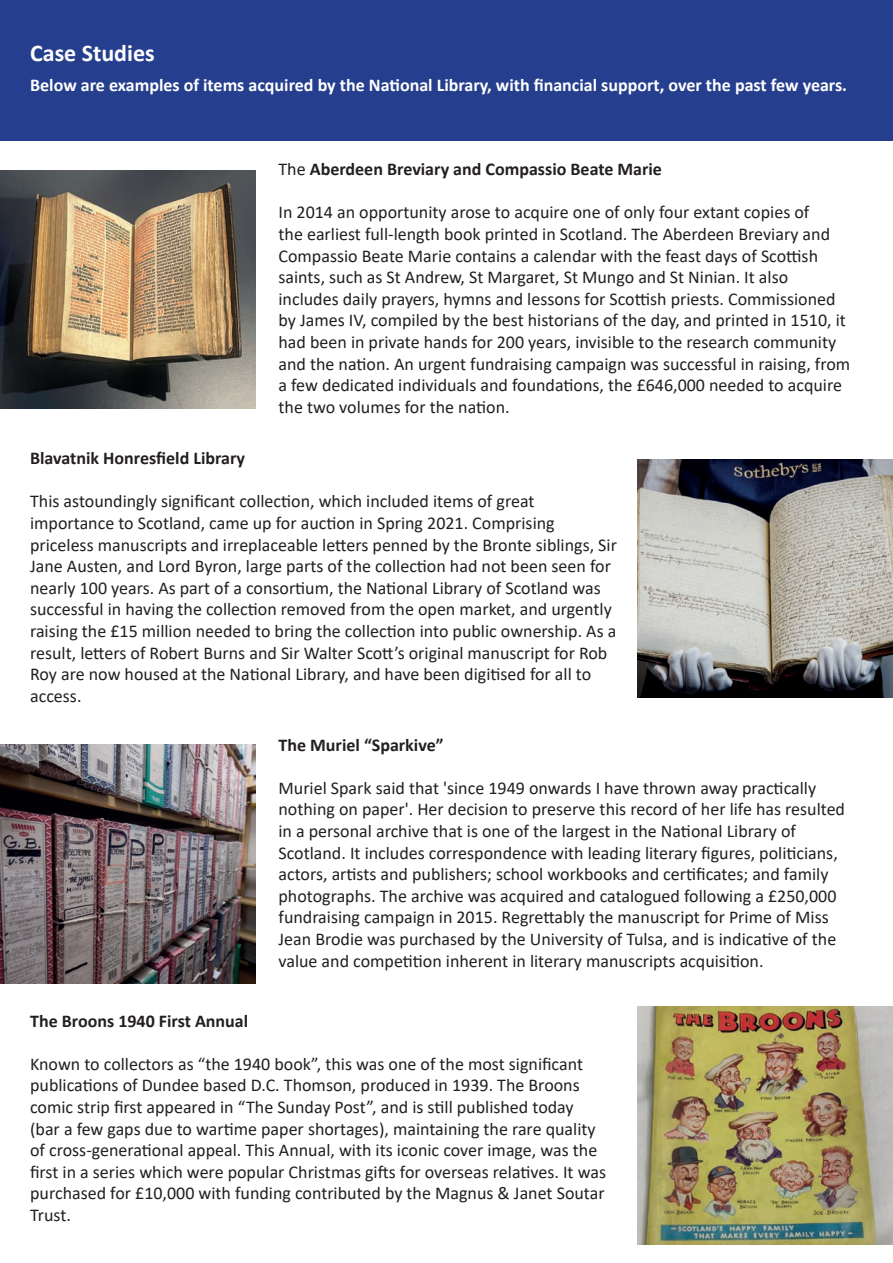
<style>
.page{position:relative;width:893px;height:1263px;background:#fff}
.page>*{position:absolute;margin:0;border:0;box-sizing:border-box;transform-origin:0 0}
.t1{font:700 24px "Calibri";color:#fff}
.t2{font:18px/21.6px "Calibri";color:#231f20}
.t3{font:700 18px "Calibri";color:#231f20}
.t4{font:700 18px "Calibri";color:#fff}
.s1{font-weight:400}
</style>
<div class="page">
<img style="left:0;top:171px;width:255px;height:238px">
<img style="left:638px;top:460px;width:255px;height:238px">
<img style="left:0;top:745px;width:255px;height:238px">
<img style="left:638px;top:1006px;width:255px;height:239px">
<div style="left:0;top:0;width:893px;height:140px;background:#253f8e"></div>
<h1 class="t1" style="left:30px;top:36px;width:126px">Case Studies</h1>
<p class="t4" style="left:30px;top:73px;width:818px">Below are examples of items acquired by the National Library, with financial support, over the past few years.</p>
<p class="t3" style="left:279px;top:156px;width:385px"><span class="s1">The</span> Aberdeen Breviary and Compassio Beate Marie</p>
<p class="t2" style="left:279px;top:201px;width:573px">In 2014 an opportunity arose to acquire one of only four extant copies of<br>the earliest full-length book printed in Scotland. The Aberdeen Breviary and Compassio Beate Marie contains a calendar with the feast days of Scottish saints, such as St Andrew, St Margaret, St Mungo and St Ninian. It also includes daily prayers, hymns and lessons for Scottish priests. Commissioned by James IV, compiled by the best historians of the day, and printed in 1510, it had been in private hands for 200 years, invisible to the research community and the nation. An urgent fundraising campaign was successful in raising, from a few dedicated individuals and foundations, the £646,000 needed to acquire the two volumes for the nation.</p>
<p class="t3" style="left:30px;top:446px;width:216px">Blavatnik Honresfield Library</p>
<p class="t2" style="left:30px;top:490px;width:588px">This astoundingly significant collection, which included items of great importance to Scotland, came up for auction in Spring 2021. Comprising priceless manuscripts and irreplaceable letters penned by the Bronte siblings, Sir Jane Austen, and Lord Byron, large parts of the collection had not been seen for nearly 100 years. As part of a consortium, the National Library of Scotland was successful in having the collection removed from the open market, and urgently raising the £15 million needed to bring the collection into public ownership. As a result, letters of Robert Burns and Sir Walter Scott’s original manuscript for Rob Roy are now housed at the National Library, and have been digitised for all to access.</p>
<p class="t3" style="left:279px;top:732px;width:167px">The Muriel “Sparkive”</p>
<p class="t2" style="left:279px;top:776px;width:568px">Muriel Spark said that 'since 1949 onwards I have thrown away practically nothing on paper'. Her decision to preserve this record of her life has resulted in a personal archive that is one of the largest in the National Library of Scotland. It includes correspondence with leading literary figures, politicians, actors, artists and publishers; school workbooks and certificates; and family photographs. The archive was acquired and catalogued following a £250,000 fundraising campaign in 2015. Regrettably the manuscript for Prime of Miss Jean Brodie was purchased by the University of Tulsa, and is indicative of the value and competition inherent in literary manuscripts acquisition.</p>
<p class="t3" style="left:30px;top:1008px;width:220px">The Broons 1940 First Annual</p>
<p class="t2" style="left:30px;top:1053px;width:577px">Known to collectors as “the 1940 book”, this was one of the most significant publications of Dundee based D.C. Thomson, produced in 1939. The Broons comic strip first appeared in “The Sunday Post”, and is still published today (bar a few gaps due to wartime paper shortages), maintaining the rare quality of cross-generational appeal. This Annual, with its iconic cover image, was the first in a series which were popular Christmas gifts for overseas relatives. It was purchased for £10,000 with funding contributed by the Magnus &amp; Janet Soutar Trust.</p>
</div>
